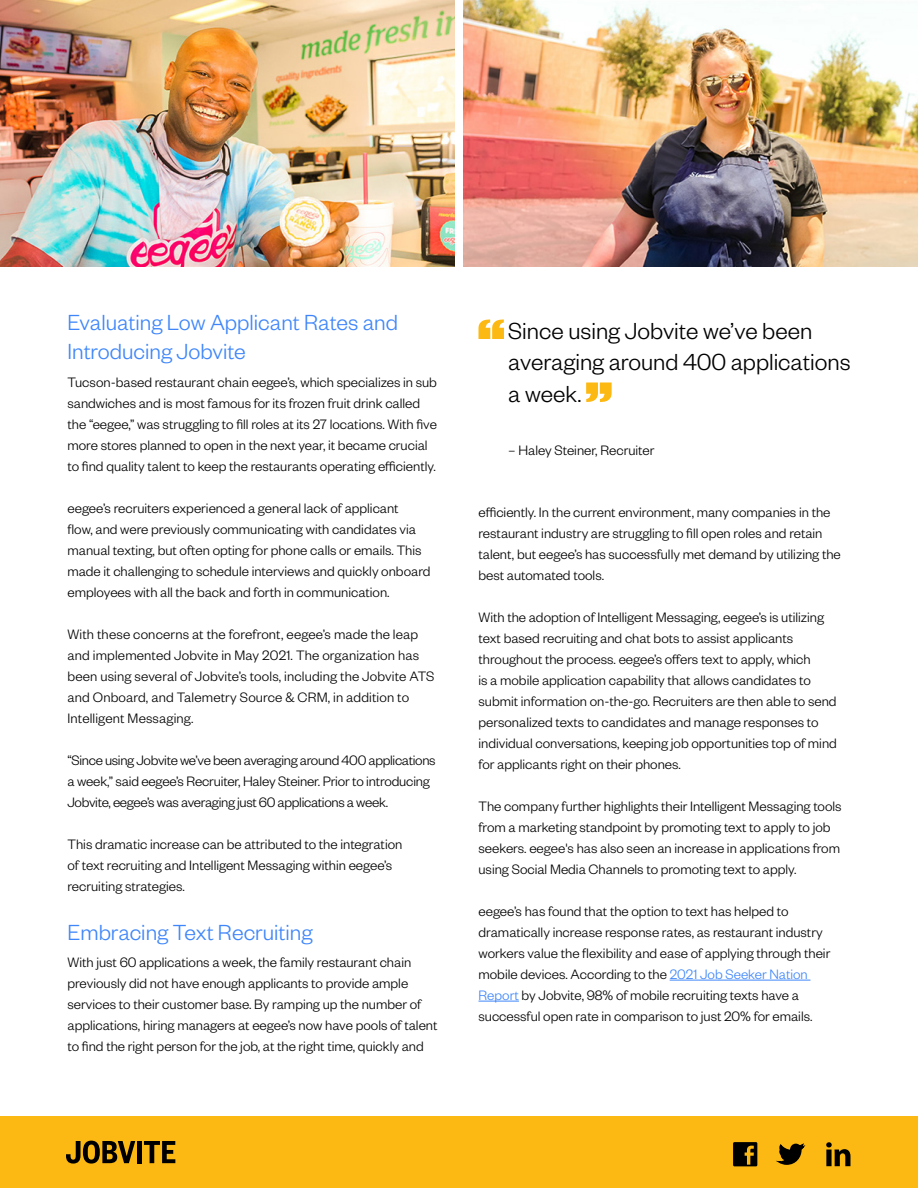
<style>
.page{position:relative;width:918px;height:1188px;background:#fff}
.page>*{position:absolute;margin:0;border:0;box-sizing:border-box;transform-origin:0 0}
.t1{font:300 25.5px/31.5px "Founders Grotesk";color:#000}
.t2{font:300 24px/28.8px "Founders Grotesk";color:#3e86fa}
.t3{font:300 15px/21px "Founders Grotesk";color:#000}
.t4{font:300 15px/21px "Founders Grotesk";letter-spacing:-.02em;color:#000}
.s1{color:#3e86fa}
</style>
<div class="page">
<div style="left:0;top:1117px;width:918px;height:71px;background:#fdb913"></div>
<svg style="left:733px;top:1142px;width:24px;height:24px"></svg>
<svg style="left:776px;top:1143px;width:29px;height:22px"></svg>
<svg style="left:826px;top:1142px;width:24px;height:24px"></svg>
<svg style="left:66px;top:1141px;width:69px;height:23px"></svg>
<div style="left:137px;top:1141px;width:5px;height:22px;background:#000"></div>
<svg style="left:144px;top:1141px;width:31px;height:22px"></svg>
<img style="left:0;top:0;width:454px;height:267px">
<hr style="left:670px;top:980px;width:140px;height:1px;background:#3e86fa">
<hr style="left:478px;top:1001px;width:41px;height:1px;background:#3e86fa">
<svg style="left:478px;top:319px;width:26px;height:20px"></svg>
<svg style="left:586px;top:382px;width:26px;height:20px"></svg>
<img style="left:464px;top:0;width:454px;height:267px">
<h2 class="t2" style="left:68px;top:307px;width:332px">Evaluating Low Applicant Rates and<br>Introducing Jobvite</h2>
<p class="t3" style="left:68px;top:371px;width:371px">Tucson-based restaurant chain eegee’s, which specializes in sub sandwiches and is most famous for its frozen fruit drink called the “eegee,” was struggling to fill roles at its 27 locations. With five more stores planned to open in the next year, it became crucial to find quality talent to keep the restaurants operating efficiently.</p>
<p class="t3" style="left:68px;top:497px;width:365px">eegee’s recruiters experienced a general lack of applicant<br>flow, and were previously communicating with candidates via manual texting, but often opting for phone calls or emails. This made it challenging to schedule interviews and quickly onboard employees with all the back and forth in communication.</p>
<p class="t3" style="left:68px;top:623px;width:368px">With these concerns at the forefront, eegee’s made the leap and implemented Jobvite in May 2021. The organization has been using several of Jobvite’s tools, including the Jobvite ATS and Onboard, and Talemetry Source &amp; CRM, in addition to Intelligent Messaging.</p>
<p class="t4" style="left:68px;top:749px;width:370px">“Since using Jobvite we’ve been averaging around 400 applications a week,” said eegee’s Recruiter, Haley Steiner. Prior to introducing<br>Jobvite, eegee’s was averaging just 60 applications a week.</p>
<p class="t3" style="left:68px;top:833px;width:336px">This dramatic increase can be attributed to the integration of text recruiting and Intelligent Messaging within eegee’s recruiting strategies.</p>
<h2 class="t2" style="left:68px;top:916px;width:247px">Embracing Text Recruiting</h2>
<p class="t3" style="left:68px;top:951px;width:371px">With just 60 applications a week, the family restaurant chain previously did not have enough applicants to provide ample services to their customer base. By ramping up the number of applications, hiring managers at eegee’s now have pools of talent to find the right person for the job, at the right time, quickly and</p>
<h1 class="t1" style="left:508px;top:314px;width:344px">Since using Jobvite we’ve been averaging around 400 applications a week.</h1>
<p class="t3" style="left:508px;top:438px;width:148px">– Haley Steiner, Recruiter</p>
<p class="t3" style="left:478px;top:501px;width:364px">efficiently. In the current environment, many companies in the restaurant industry are struggling to fill open roles and retain talent, but eegee’s has successfully met demand by utilizing the best automated tools.</p>
<p class="t3" style="left:478px;top:606px;width:360px">With the adoption of Intelligent Messaging, eegee’s is utilizing text based recruiting and chat bots to assist applicants throughout the process. eegee’s offers text to apply, which<br>is a mobile application capability that allows candidates to submit information on-the-go. Recruiters are then able to send personalized texts to candidates and manage responses to individual conversations, keeping job opportunities top of mind for applicants right on their phones.</p>
<p class="t3" style="left:478px;top:795px;width:365px">The company further highlights their Intelligent Messaging tools from a marketing standpoint by promoting text to apply to job seekers. eegee's has also seen an increase in applications from using Social Media Channels to promoting text to apply.</p>
<p class="t3" style="left:478px;top:900px;width:353px">eegee’s has found that the option to text has helped to dramatically increase response rates, as restaurant industry workers value the flexibility and ease of applying through their mobile devices. According to the <span class="s1">2021 Job Seeker Nation Report</span> by Jobvite, 98% of mobile recruiting texts have a successful open rate in comparison to just 20% for emails.</p>
</div>
